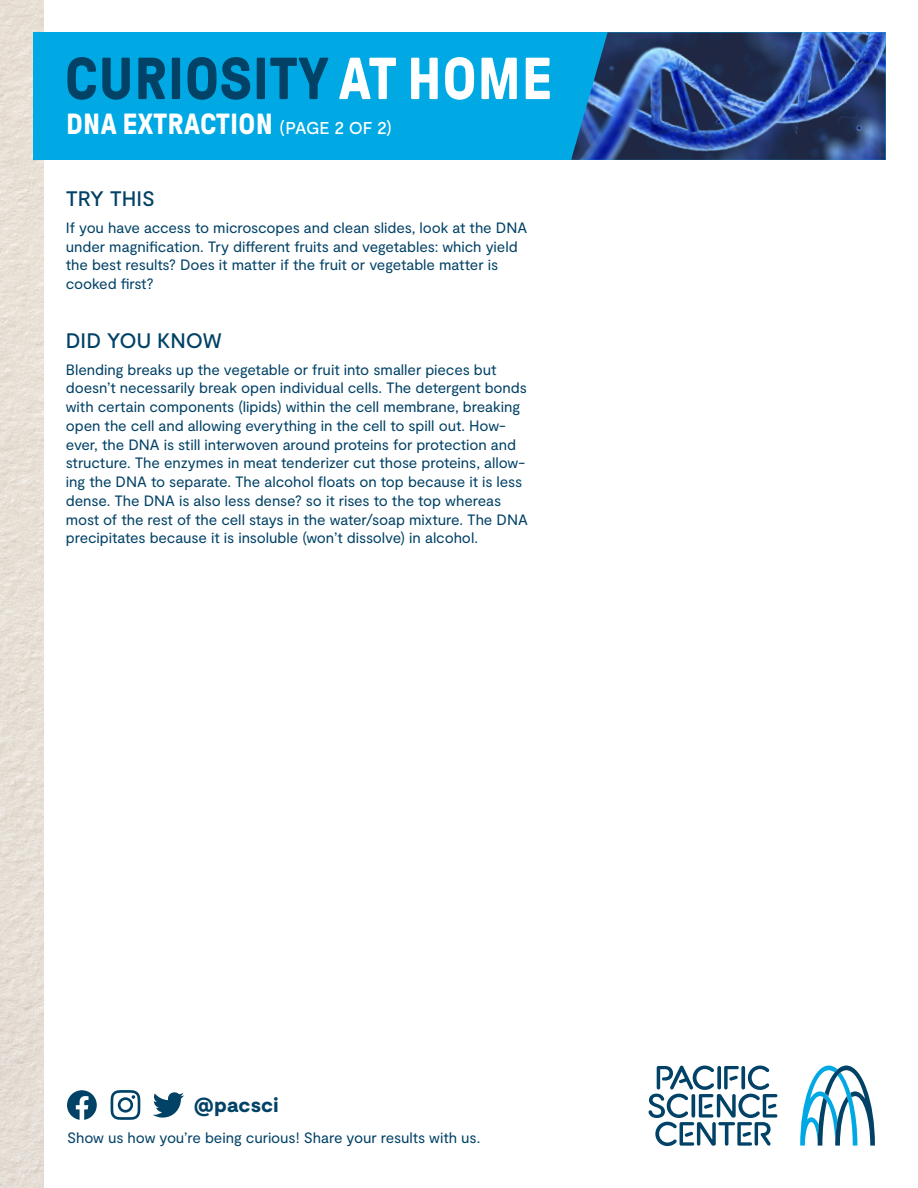
<style>
.page{position:relative;width:918px;height:1188px;background:#fff}
.page>*{position:absolute;margin:0;border:0;box-sizing:border-box;transform-origin:0 0}
.t1{font:700 59.1px "GT Pressura";letter-spacing:.01em;color:#024266}
.t2{font:700 29.1px "GT Pressura";letter-spacing:.01em;color:#fff}
.t3{font:500 21px "Moderat";letter-spacing:-.005em;color:#024266}
.t4{font:900 20.4px "Moderat";letter-spacing:.01em;color:#024266}
.t5{font:15px/18.8px "Moderat";letter-spacing:-.005em;color:#024266}
.s1{color:#fff}
.s2{font-family:"Moderat";font-weight:500;font-size:17.1px}
</style>
<div class="page">
<img style="left:0;top:0;width:44px;height:1188px">
<div style="left:33px;top:32px;width:853px;height:128px;background:#00a8e4"></div>
<img style="left:571px;top:32px;width:315px;height:128px">
<svg style="left:800px;top:1066px;width:75px;height:80px"></svg>
<svg style="left:648px;top:1065px;width:129px;height:81px"></svg>
<svg style="left:153px;top:1092px;width:31px;height:26px"></svg>
<svg style="left:111px;top:1090px;width:29px;height:30px"></svg>
<svg style="left:67px;top:1090px;width:30px;height:30px"></svg>
<p class="t1" style="left:65px;top:47px;width:489px">CURIOSITY <span class="s1">AT HOME</span></p>
<p class="t2" style="left:66px;top:108px;width:327px">DNA EXTRACTION <span class="s2">(PAGE 2 OF 2)</span></p>
<p class="t3" style="left:66px;top:186px;width:91px">TRY THIS</p>
<p class="t5" style="left:66px;top:219px;width:463px">If you have access to microscopes and clean slides, look at the DNA under magnification. Try different fruits and vegetables: which yield the best results? Does it matter if the fruit or vegetable matter is cooked first?</p>
<p class="t3" style="left:66px;top:328px;width:157px">DID YOU KNOW</p>
<p class="t5" style="left:66px;top:360px;width:463px">Blending breaks up the vegetable or fruit into smaller pieces but doesn’t necessarily break open individual cells. The detergent bonds with certain components (lipids) within the cell membrane, breaking open the cell and allowing everything in the cell to spill out. How&shy;ever, the DNA is still interwoven around proteins for protection and structure. The enzymes in meat tenderizer cut those proteins, allow&shy;ing the DNA to separate. The alcohol floats on top because it is less dense. The DNA is also less dense? so it rises to the top whereas most of the rest of the cell stays in the water/soap mixture. The DNA precipitates because it is insoluble (won’t dissolve) in alcohol.</p>
<p class="t4" style="left:194px;top:1093px;width:86px">@pacsci</p>
<p class="t5" style="left:67px;top:1129px;width:415px">Show us how you’re being curious! Share your results with us.</p>
</div>
